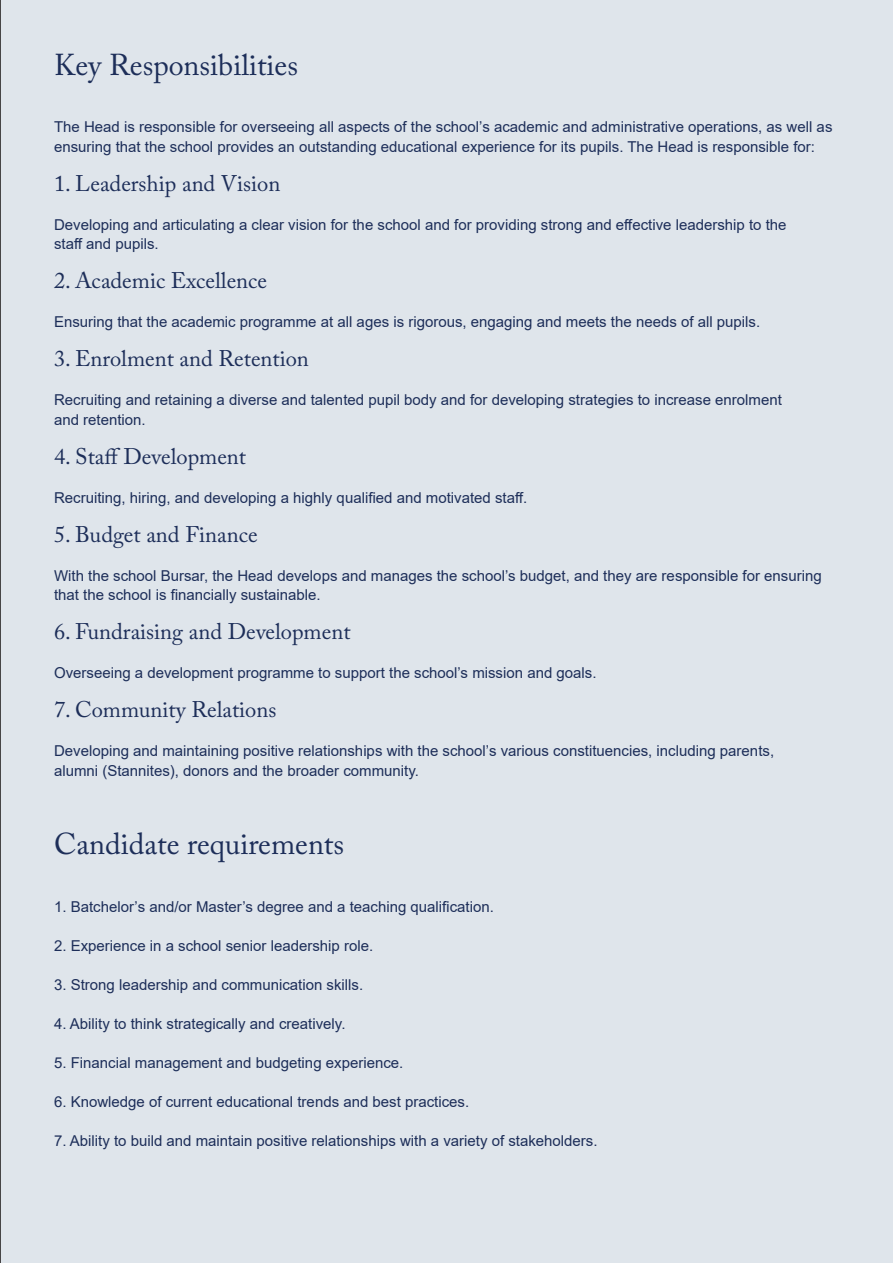
<style>
.page{position:relative;width:893px;height:1263px;background:#dfe5eb}
.page>*{position:absolute;margin:0;border:0;box-sizing:border-box;transform-origin:0 0}
.t1{font:30px "Adobe Caslon Pro";color:#1d2e59}
.t2{font:22.5px "Adobe Caslon Pro";color:#1d2e59}
.t3{font:15px/19.5px "Arial";color:#1d2e59}
</style>
<div class="page">
<hr style="left:0;top:0;width:1px;height:1263px;background:#312f30">
<p class="t1" style="left:54px;top:47px;width:246px">Key Responsibilities</p>
<p class="t3" style="left:54px;top:117px;width:780px">The Head is responsible for overseeing all aspects of the school’s academic and administrative operations, as well as ensuring that the school provides an outstanding educational experience for its pupils. The Head is responsible for:</p>
<p class="t2" style="left:54px;top:170px;width:228px">1. Leadership and Vision</p>
<p class="t3" style="left:54px;top:214px;width:734px">Developing and articulating a clear vision for the school and for providing strong and effective leadership to the</p>
<p class="t3" style="left:54px;top:234px;width:106px">staff and pupils.</p>
<p class="t2" style="left:54px;top:267px;width:215px">2. Academic Excellence</p>
<p class="t3" style="left:54px;top:312px;width:708px">Ensuring that the academic programme at all ages is rigorous, engaging and meets the needs of all pupils.</p>
<p class="t2" style="left:54px;top:345px;width:256px">3. Enrolment and Retention</p>
<p class="t3" style="left:54px;top:390px;width:729px">Recruiting and retaining a diverse and talented pupil body and for developing strategies to increase enrolment</p>
<p class="t3" style="left:54px;top:409px;width:93px">and retention.</p>
<p class="t2" style="left:54px;top:443px;width:194px">4. Staff Development</p>
<p class="t3" style="left:54px;top:487px;width:475px">Recruiting, hiring, and developing a highly qualified and motivated staff.</p>
<p class="t2" style="left:54px;top:521px;width:205px">5. Budget and Finance</p>
<p class="t3" style="left:54px;top:565px;width:769px">With the school Bursar, the Head develops and manages the school’s budget, and they are responsible for ensuring that the school is financially sustainable.</p>
<p class="t2" style="left:54px;top:618px;width:298px">6. Fundraising and Development</p>
<p class="t3" style="left:54px;top:663px;width:544px">Overseeing a development programme to support the school’s mission and goals.</p>
<p class="t2" style="left:54px;top:696px;width:224px">7. Community Relations</p>
<p class="t3" style="left:54px;top:741px;width:722px">Developing and maintaining positive relationships with the school’s various constituencies, including parents,</p>
<p class="t3" style="left:54px;top:760px;width:366px">alumni (Stannites), donors and the broader community.</p>
<p class="t1" style="left:54px;top:826px;width:292px">Candidate requirements</p>
<p class="t3" style="left:54px;top:897px;width:441px">1. Batchelor’s and/or Master’s degree and a teaching qualification.</p>
<p class="t3" style="left:54px;top:936px;width:321px">2. Experience in a school senior leadership role.</p>
<p class="t3" style="left:54px;top:975px;width:311px">3. Strong leadership and communication skills.</p>
<p class="t3" style="left:54px;top:1014px;width:293px">4. Ability to think strategically and creatively.</p>
<p class="t3" style="left:54px;top:1053px;width:351px">5. Financial management and budgeting experience.</p>
<p class="t3" style="left:54px;top:1092px;width:417px">6. Knowledge of current educational trends and best practices.</p>
<p class="t3" style="left:54px;top:1131px;width:545px">7. Ability to build and maintain positive relationships with a variety of stakeholders.</p>
</div>
